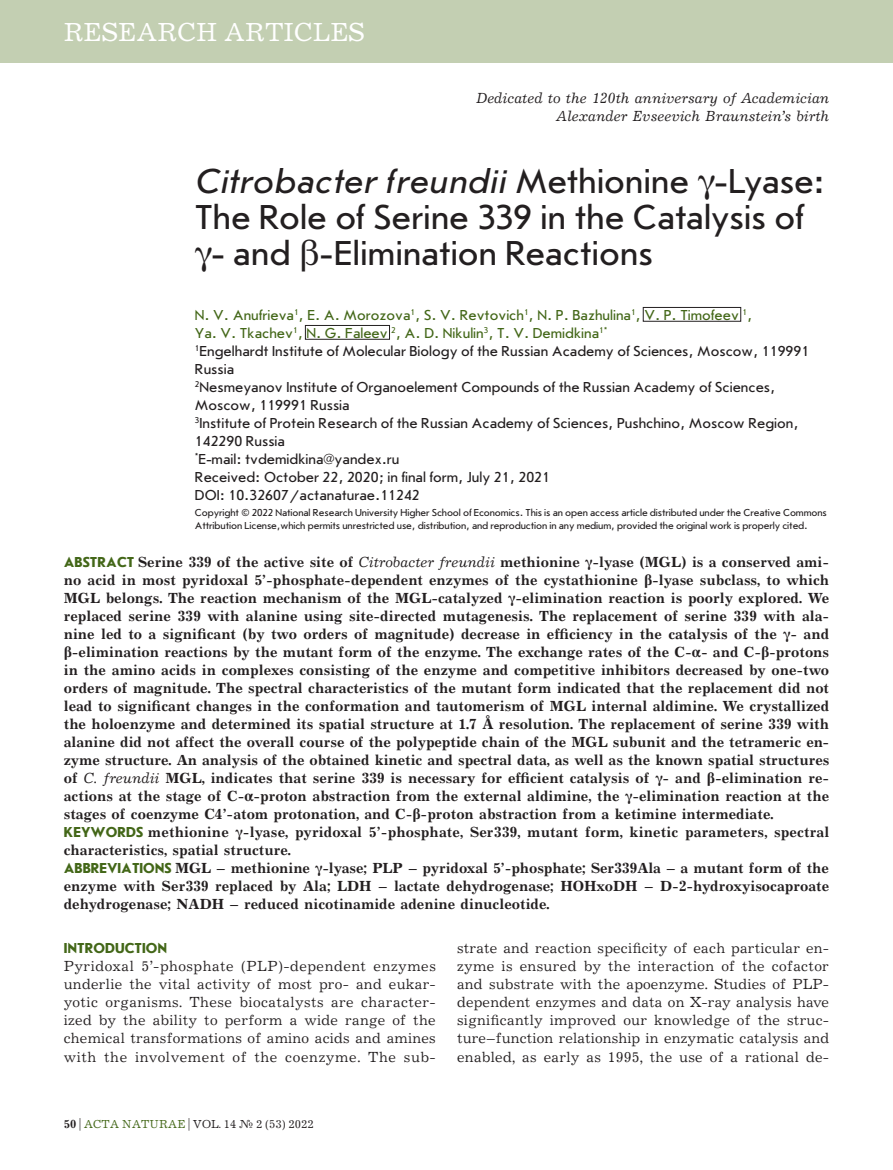
<style>
.page{position:relative;width:893px;height:1170px;background:#fff}
.page>*{position:absolute;margin:0;border:0;box-sizing:border-box;transform-origin:0 0}
.Заголовок{font:36px/36px "Journal Sans C";color:#231f20}
.t1{font:27px "Journal C";color:#fff}
.Аннотация{font:700 15px/18px "Journal";color:#231f20;text-align:justify}
.Текст_без_Отступа{font:15px/18px "Journal";letter-spacing:.015em;color:#231f20;text-align:justify}
.Автор{font:15px/18px "Journal Sans C";color:#231f20}
.Автор-2{font:15px/18px "Journal Sans C";color:#436718}
.Текст{font:italic 15px/18px "Journal";color:#231f20;text-align:right}
.subhead1{font:700 15px "Journal Sans C";color:#436718}
.t2{font:12px "Journal C";color:#231f20}
.copyright{font:10.5px/12.6px "Journal Sans C";letter-spacing:-.01em;color:#231f20}
.s1{font-style:italic}
.s2{font-family:"Newton C Pro"}
.s3{font-family:"Journal Sans C";color:#436718}
.s4{font-weight:400;font-style:italic}
.s5{font-family:"Journal";font-weight:700}
.s6{color:#436718}
</style>
<div class="page">
<div style="left:0;top:0;width:893px;height:62px;background:#c3cfb2"></div>
<div style="left:643px;top:307px;width:98px;height:14px;border:1px solid #231f20"></div>
<div style="left:305px;top:325px;width:85px;height:14px;border:1px solid #231f20"></div>
<h2 class="t1" style="left:64px;top:18px;width:303px">RESEARCH ARTICLES</h2>
<p class="Текст" style="left:476px;top:90px;width:354px">Dedicated to the 120th anniversary of Academician<br>Alexander Evseevich Braunstein’s birth</p>
<p class="Заголовок" style="left:195px;top:164px;width:632px"><span class="s1">Citrobacter freundii</span> Methionine <span class="s2">γ</span>-Lyase:<br>The Role of Serine 339 in the Catalysis of <span class="s2">γ</span>- and <span class="s2">β</span>-Elimination Reactions</p>
<p class="Автор-2" style="left:195px;top:306px;width:559px">N. V. Anufrieva<sup>1</sup>, E. A. Morozova<sup>1</sup>, S. V. Revtovich<sup>1</sup>, N. P. Bazhulina<sup>1</sup>, V. P. Timofeev <sup>1</sup>,<br>Ya. V. Tkachev<sup>1</sup>, N. G. Faleev <sup>2</sup>, A. D. Nikulin<sup>3</sup>, T. V. Demidkina<sup>1*</sup></p>
<p class="Автор" style="left:195px;top:342px;width:616px"><sup>1</sup>Engelhardt Institute of Molecular Biology of the Russian Academy of Sciences, Moscow, 119991<br>Russia</p>
<p class="Автор" style="left:195px;top:378px;width:582px"><sup>2</sup>Nesmeyanov Institute of Organoelement Compounds of the Russian Academy of Sciences,<br>Moscow, 119991 Russia</p>
<p class="Автор" style="left:195px;top:414px;width:605px"><sup>3</sup>Institute of Protein Research of the Russian Academy of Sciences, Pushchino, Moscow Region,<br>142290 Russia</p>
<p class="Автор" style="left:195px;top:450px;width:206px"><sup>*</sup>E-mail: tvdemidkina@yandex.ru</p>
<p class="Автор" style="left:195px;top:468px;width:357px">Received: October 22, 2020; in final form, July 21, 2021</p>
<p class="Автор" style="left:195px;top:486px;width:226px">DOI: 10.32607/actanaturae.11242</p>
<p class="copyright" style="left:195px;top:507px;width:634px">Copyright © 2022 National Research University Higher School of Economics. This is an open access article distributed under the Creative Commons<br>Attribution License,which permits unrestricted use, distribution, and reproduction in any medium, provided the original work is properly cited.</p>
<p class="Аннотация" style="left:64px;top:553px;width:767px"><span class="s3">ABSTRACT</span> Serine 339 of the active site of <span class="s4">Citrobacter freundii</span> methionine <span class="s2">γ</span>-lyase (MGL) is a conserved ami&shy;no acid in most pyridoxal 5’-phosphate-dependent enzymes of the cystathionine <span class="s2">β</span>-lyase subclass, to which MGL belongs. The reaction mechanism of the MGL-catalyzed <span class="s2">γ</span>-elimination reaction is poorly explored. We replaced serine 339 with alanine using site-directed mutagenesis. The replacement of serine 339 with ala&shy;nine led to a significant (by two orders of magnitude) decrease in efficiency in the catalysis of the <span class="s2">γ</span>- and <span class="s2">β</span>-elimination reactions by the mutant form of the enzyme. The exchange rates of the C-<span class="s2">α</span>- and C-<span class="s2">β</span>-protons in the amino acids in complexes consisting of the enzyme and competitive inhibitors decreased by one-two orders of magnitude. The spectral characteristics of the mutant form indicated that the replacement did not lead to significant changes in the conformation and tautomerism of MGL internal aldimine. We crystallized the holoenzyme and determined its spatial structure at 1.7 Å resolution. The replacement of serine 339 with alanine did not affect the overall course of the polypeptide chain of the MGL subunit and the tetrameric en&shy;zyme structure. An analysis of the obtained kinetic and spectral data, as well as the known spatial structures of <span class="s4">C. freundii</span> MGL, indicates that serine 339 is necessary for efficient catalysis of <span class="s2">γ</span>- and <span class="s2">β</span>-elimination re&shy;actions at the stage of C-<span class="s2">α</span>-proton abstraction from the external aldimine, the <span class="s2">γ</span>-elimination reaction at the stages of coenzyme C4’-atom protonation, and C-<span class="s2">β</span>-proton abstraction from a ketimine intermediate.</p>
<p class="Аннотация" style="left:64px;top:823px;width:767px"><span class="s3">KEYWORDS</span> methionine <span class="s2">γ</span>-lyase, pyridoxal 5’-phosphate, Ser339, mutant form, kinetic parameters, spectral characteristics, spatial structure.</p>
<p class="Аннотация" style="left:64px;top:859px;width:767px"><span class="s3">ABBREVIATIONS</span> MGL – methionine <span class="s2">γ</span>-lyase; PLP – pyridoxal 5’-phosphate; Ser339Ala – a mutant form of the enzyme with Ser339 replaced by Ala; LDH – lactate dehydrogenase; HOHxoDH – D-2-hydroxyisocaproate dehydrogenase; NADH – reduced nicotinamide adenine dinucleotide.</p>
<p class="subhead1" style="left:64px;top:940px;width:105px">INTRODUCTION</p>
<p class="Текст_без_Отступа" style="left:64px;top:957px;width:374px">Pyridoxal 5’-phosphate (PLP)-dependent enzymes underlie the vital activity of most pro- and eukar&shy;yotic organisms. These biocatalysts are character&shy;ized by the ability to perform a wide range of the chemical transformations of amino acids and amines with the involvement of the coenzyme. The sub-</p>
<p class="Текст_без_Отступа" style="left:457px;top:939px;width:374px">strate and reaction specificity of each particular en&shy;zyme is ensured by the interaction of the cofactor and substrate with the apoenzyme. Studies of PLP&shy;dependent enzymes and data on X-ray analysis have significantly improved our knowledge of the struc&shy;ture–function relationship in enzymatic catalysis and enabled, as early as 1995, the use of a rational de-</p>
<p class="t2" style="left:64px;top:1117px;width:251px"><span class="s5">50</span> | <span class="s6">ACTA NATURAE</span> | VOL. 14 № 2 (53) 2022</p>
</div>
